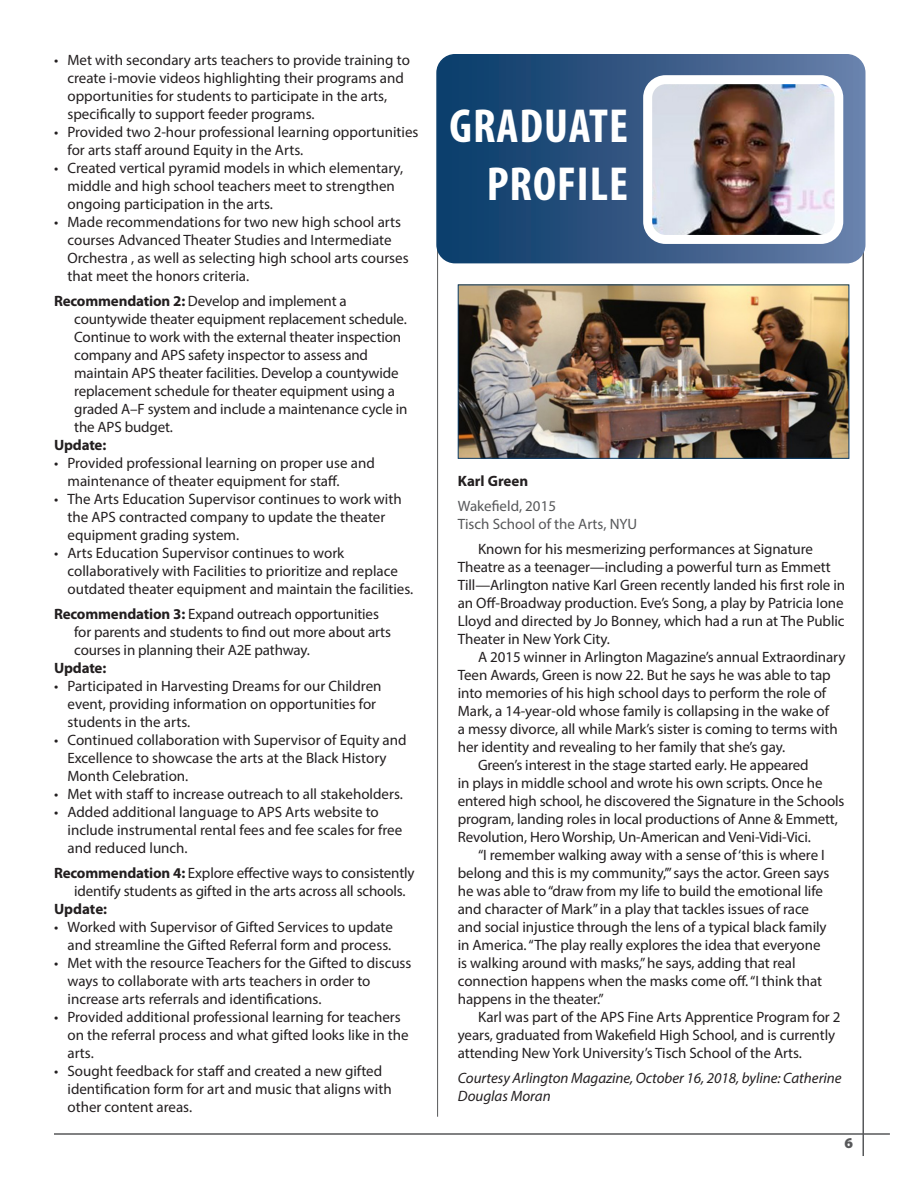
<style>
.page{position:relative;width:918px;height:1188px;background:#fff}
.page>*{position:absolute;margin:0;border:0;box-sizing:border-box;transform-origin:0 0}
.coverBig{font:700 condensed 48px "Myriad Pro";letter-spacing:.02em;color:#fff}
.t1{font:15px/18px "Myriad Pro";letter-spacing:-.005em;color:#231f20}
.t2{font:italic 15px/18px "Myriad Pro";letter-spacing:-.005em;color:#231f20}
.t3{font:15px "Myriad Pro";color:#57585a}
.t4{font:700 15px "Myriad Pro";letter-spacing:-.01em;color:#231f20}
.t5{font:900 15px "Myriad Pro";color:#57585a}
.s1{font-weight:700}
</style>
<div class="page">
<hr style="left:862px;top:102px;width:2px;height:1054px;background:#57585a">
<hr style="left:54px;top:1133px;width:836px;height:2px;background:#57585a">
<hr style="left:437px;top:244px;width:1px;height:873px;background:#57585a">
<svg style="left:437px;top:57px;width:426px;height:206px"></svg>
<div style="left:436px;top:54px;width:430px;height:209px;border:2px solid #fff;border-radius:18px"></div>
<img style="left:460px;top:287px;width:387px;height:170px">
<div style="left:458px;top:285px;width:391px;height:174px;border:1px solid #0c3f6c"></div>
<img style="left:653px;top:85px;width:180px;height:149px">
<div style="left:643px;top:75px;width:200px;height:169px;border:9px solid #fff;border-radius:18px"></div>
<p class="t1" style="left:68px;top:51px;width:344px;text-indent:-14px">• Met with secondary arts teachers to provide training to create i-movie videos highlighting their programs and opportunities for students to participate in the arts, specifically to support feeder programs.</p>
<p class="t1" style="left:68px;top:123px;width:353px;text-indent:-14px">• Provided two 2-hour professional learning opportunities for arts staff around Equity in the Arts.</p>
<p class="t1" style="left:68px;top:159px;width:337px;text-indent:-14px">• Created vertical pyramid models in which elementary, middle and high school teachers meet to strengthen ongoing participation in the arts.</p>
<p class="t1" style="left:68px;top:213px;width:343px;text-indent:-14px">• Made recommendations for two new high school arts courses Advanced Theater Studies and Intermediate Orchestra , as well as selecting high school arts courses that meet the honors criteria.</p>
<p class="t1" style="left:74px;top:292px;width:335px;text-indent:-20px"><span class="s1">Recommendation 2:</span> Develop and implement a countywide theater equipment replacement schedule.<br>Continue to work with the external theater inspection company and APS safety inspector to assess and maintain APS theater facilities. Develop a countywide replacement schedule for theater equipment using a graded A–F system and include a maintenance cycle in the APS budget.</p>
<p class="t4" style="left:54px;top:437px;width:54px">Update:</p>
<p class="t1" style="left:68px;top:454px;width:309px;text-indent:-14px">• Provided professional learning on proper use and maintenance of theater equipment for staff.</p>
<p class="t1" style="left:68px;top:490px;width:336px;text-indent:-14px">• The Arts Education Supervisor continues to work with the APS contracted company to update the theater equipment grading system.</p>
<p class="t1" style="left:68px;top:544px;width:347px;text-indent:-14px">• Arts Education Supervisor continues to work collaboratively with Facilities to prioritize and replace outdated theater equipment and maintain the facilities.</p>
<p class="t1" style="left:74px;top:604px;width:318px;text-indent:-20px"><span class="s1">Recommendation 3:</span> Expand outreach opportunities for parents and students to find out more about arts courses in planning their A2E pathway.</p>
<p class="t4" style="left:54px;top:659px;width:54px">Update:</p>
<p class="t1" style="left:68px;top:676px;width:316px;text-indent:-14px">• Participated in Harvesting Dreams for our Children event, providing information on opportunities for students in the arts.</p>
<p class="t1" style="left:68px;top:730px;width:341px;text-indent:-14px">• Continued collaboration with Supervisor of Equity and<br>Excellence to showcase the arts at the Black History<br>Month Celebration.</p>
<p class="t1" style="left:54px;top:784px;width:350px">• Met with staff to increase outreach to all stakeholders.</p>
<p class="t1" style="left:68px;top:802px;width:336px;text-indent:-14px">• Added additional language to APS Arts website to include instrumental rental fees and fee scales for free and reduced lunch.</p>
<p class="t1" style="left:74px;top:863px;width:342px;text-indent:-20px"><span class="s1">Recommendation 4:</span> Explore effective ways to consistently identify students as gifted in the arts across all schools.</p>
<p class="t4" style="left:54px;top:900px;width:55px">Update:</p>
<p class="t1" style="left:54px;top:917px;width:341px;text-align:right">• Worked with Supervisor of Gifted Services to update and streamline the Gifted Referral form and process.</p>
<p class="t1" style="left:68px;top:953px;width:346px;text-indent:-14px">• Met with the resource Teachers for the Gifted to discuss ways to collaborate with arts teachers in order to increase arts referrals and identifications.</p>
<p class="t1" style="left:68px;top:1007px;width:343px;text-indent:-14px">• Provided additional professional learning for teachers on the referral process and what gifted looks like in the arts.</p>
<p class="t1" style="left:68px;top:1061px;width:326px;text-indent:-14px">• Sought feedback for staff and created a new gifted identification form for art and music that aligns with other content areas.</p>
<p class="coverBig" style="left:449px;top:96px;width:180px">GRADUATE</p>
<p class="coverBig" style="left:487px;top:154px;width:143px">PROFILE</p>
<p class="t4" style="left:458px;top:473px;width:72px">Karl Green</p>
<p class="t3" style="left:458px;top:497px;width:100px">Wakefield, 2015</p>
<p class="t3" style="left:458px;top:515px;width:181px">Tisch School of the Arts, NYU</p>
<p class="t1" style="left:458px;top:540px;width:389px;text-indent:20px">Known for his mesmerizing performances at Signature Theatre as a teenager—including a powerful turn as Emmett Till—Arlington native Karl Green recently landed his first role in an Off-Broadway production. Eve’s Song, a play by Patricia Ione Lloyd and directed by Jo Bonney, which had a run at The Public Theater in New York City.</p>
<p class="t1" style="left:458px;top:648px;width:389px;text-indent:20px">A 2015 winner in Arlington Magazine’s annual Extraordinary Teen Awards, Green is now 22. But he says he was able to tap into memories of his high school days to perform the role of Mark, a 14-year-old whose family is collapsing in the wake of<br>a messy divorce, all while Mark’s sister is coming to terms with her identity and revealing to her family that she’s gay.</p>
<p class="t1" style="left:458px;top:756px;width:388px;text-indent:20px">Green’s interest in the stage started early. He appeared<br>in plays in middle school and wrote his own scripts. Once he entered high school, he discovered the Signature in the Schools program, landing roles in local productions of Anne &amp; Emmett, Revolution, Hero Worship, Un-American and Veni-Vidi-Vici.</p>
<p class="t1" style="left:458px;top:846px;width:373px;text-indent:20px">“I remember walking away with a sense of ‘this is where I belong and this is my community,’” says the actor. Green says he was able to “draw from my life to build the emotional life and character of Mark” in a play that tackles issues of race and social injustice through the lens of a typical black family in America. “The play really explores the idea that everyone is walking around with masks,” he says, adding that real connection happens when the masks come off. “I think that happens in the theater.”</p>
<p class="t1" style="left:458px;top:1008px;width:384px;text-indent:20px">Karl was part of the APS Fine Arts Apprentice Program for 2 years, graduated from Wakefield High School, and is currently attending New York University’s Tisch School of the Arts.</p>
<p class="t2" style="left:458px;top:1068px;width:385px">Courtesy Arlington Magazine, October 16, 2018, byline: Catherine<br>Douglas Moran</p>
<p class="t5" style="left:845px;top:1133px;width:10px">6</p>
</div>
